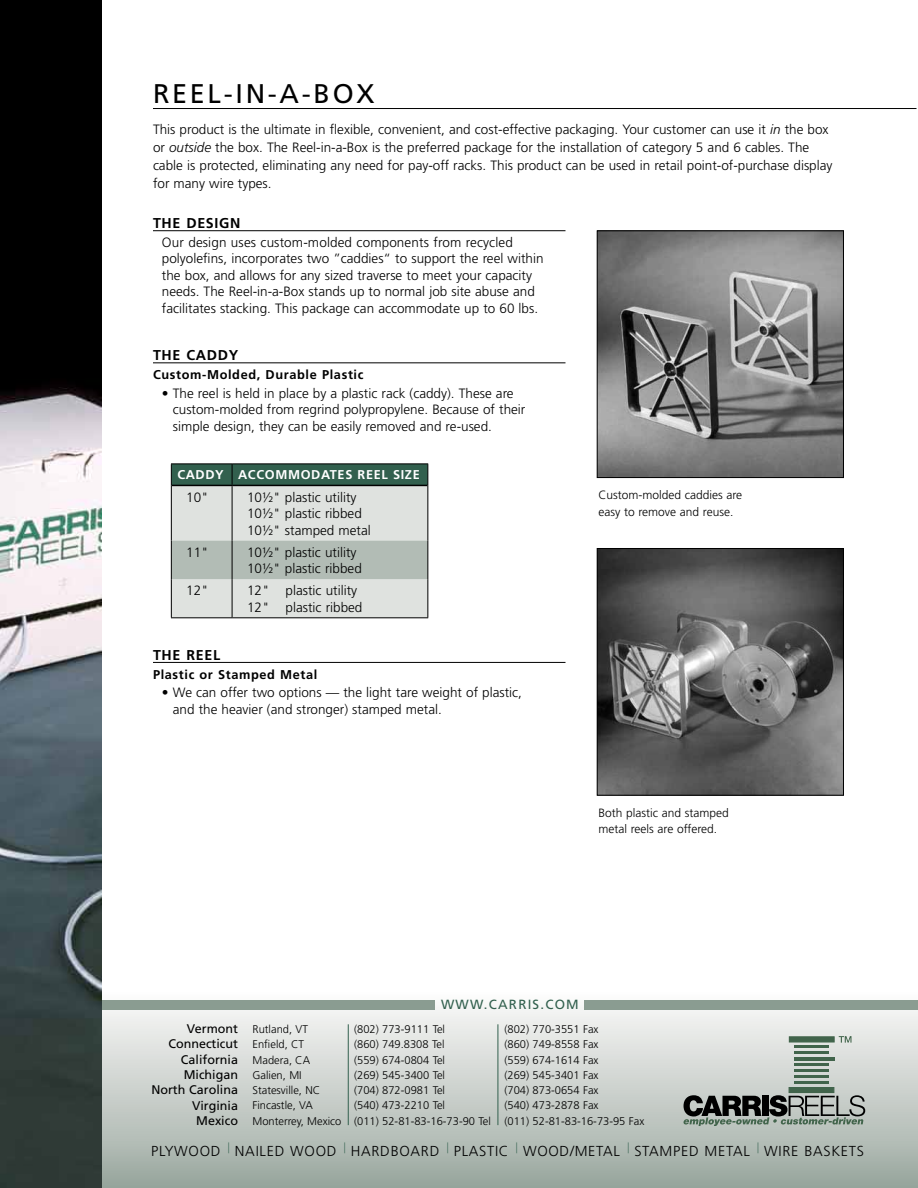
<style>
.page{position:relative;width:918px;height:1188px;background:#fff}
.page>*{position:absolute;margin:0;border:0;box-sizing:border-box;transform-origin:0 0}
.t1{font:27px "Frutiger";letter-spacing:.1em;color:#000}
.t2{font:300 14.4px "Frutiger";letter-spacing:.05em;color:#000}
.t3{font:700 14.25px "Frutiger";letter-spacing:.05em;color:#000}
.t4{font:300 13.5px/16.5px "Frutiger";color:#000}
.t5{font:13.35px "Frutiger";color:#32604e}
.t6{font:700 12.75px "Frutiger";letter-spacing:.05em;color:#000}
.t7{font:700 12.75px "Frutiger";letter-spacing:.05em;color:#fff}
.t8{font:12.6px/15.3px "Frutiger";color:#000;text-align:right}
.t9{font:300 12px/16.5px "Frutiger";color:#000}
.t10{font:300 11.1px/15.3px "Frutiger";color:#000}
.s1{font-style:italic}
</style>
<div class="page">
<div style="left:0;top:990px;width:918px;height:198px;background:linear-gradient(to bottom,#fefcfc,#9ba89f)"></div>
<svg style="left:683px;top:1095px;width:182px;height:31px;background:#727974"></svg>
<hr style="left:795px;top:1045px;width:34px;height:3px;background:#41644b">
<div style="left:789px;top:1087px;width:45px;height:6px;background:#41644b"></div>
<hr style="left:795px;top:1051px;width:34px;height:3px;background:#41644b">
<hr style="left:795px;top:1057px;width:40px;height:3px;background:#41644b">
<hr style="left:795px;top:1063px;width:34px;height:3px;background:#41644b">
<hr style="left:795px;top:1069px;width:34px;height:3px;background:#41644b">
<hr style="left:795px;top:1075px;width:34px;height:3px;background:#41644b">
<hr style="left:795px;top:1081px;width:34px;height:3px;background:#41644b">
<div style="left:789px;top:1036px;width:46px;height:7px;background:#41644b;border:1px solid #41644b"></div>
<svg style="left:839px;top:1036px;width:13px;height:7px"></svg>
<hr style="left:348px;top:1024px;width:1px;height:101px;background:#32604e">
<hr style="left:498px;top:1024px;width:1px;height:101px;background:#32604e">
<div style="left:585px;top:1000px;width:333px;height:9px;background:#8a9c91"></div>
<div style="left:102px;top:1000px;width:332px;height:9px;background:#8a9c91"></div>
<hr style="left:153px;top:108px;width:763px;height:1px;background:#000">
<img style="left:599px;top:233px;width:243px;height:243px">
<div style="left:597px;top:231px;width:247px;height:247px;border:1px solid #000"></div>
<img style="left:599px;top:550px;width:243px;height:243px">
<div style="left:597px;top:548px;width:247px;height:247px;border:1px solid #000"></div>
<hr style="left:153px;top:230px;width:413px;height:1px;background:#000">
<hr style="left:153px;top:362px;width:413px;height:1px;background:#000">
<hr style="left:153px;top:662px;width:413px;height:1px;background:#000">
<svg style="left:171px;top:464px;width:257px;height:153px;background:#bac5bf"></svg>
<hr style="left:171px;top:485px;width:1px;height:56px;background:#000">
<hr style="left:232px;top:486px;width:1px;height:55px;background:#000">
<hr style="left:427px;top:485px;width:1px;height:56px;background:#000">
<hr style="left:171px;top:541px;width:1px;height:38px;background:#000">
<hr style="left:232px;top:541px;width:1px;height:38px;background:#000">
<hr style="left:427px;top:541px;width:1px;height:38px;background:#000">
<hr style="left:171px;top:579px;width:1px;height:38px;background:#000">
<hr style="left:232px;top:579px;width:1px;height:38px;background:#000">
<hr style="left:427px;top:579px;width:1px;height:38px;background:#000">
<hr style="left:171px;top:617px;width:61px;height:1px;background:#000">
<hr style="left:232px;top:617px;width:196px;height:1px;background:#000">
<hr style="left:172px;top:485px;width:60px;height:1px;background:#000">
<hr style="left:232px;top:485px;width:195px;height:1px;background:#000">
<img style="left:0;top:0;width:102px;height:1188px">
<h1 class="t1" style="left:153px;top:78px;width:223px">REEL-IN-A-BOX</h1>
<p class="t4" style="left:153px;top:121px;width:681px;line-height:18px">This product is the ultimate in flexible, convenient, and cost-effective packaging. Your customer can use it <span class="s1">in</span> the box or <span class="s1">outside</span> the box. The Reel-in-a-Box is the preferred package for the installation of category 5 and 6 cables. The cable is protected, eliminating any need for pay-off racks. This product can be used in retail point-of-purchase display for many wire types.</p>
<p class="t3" style="left:153px;top:215px;width:89px">the design</p>
<p class="t4" style="left:162px;top:234px;width:383px">Our design uses custom-molded components from recycled polyolefins, incorporates two ”caddies“ to support the reel within the box, and allows for any sized traverse to meet your capacity needs. The Reel-in-a-Box stands up to normal job site abuse and facilitates stacking. This package can accommodate up to 60 lbs.</p>
<p class="t3" style="left:153px;top:347px;width:87px">The caddy</p>
<p class="t6" style="left:153px;top:367px;width:212px">Custom-Molded, Durable Plastic</p>
<p class="t4" style="left:173px;top:385px;width:354px;text-indent:-11px">• The reel is held in place by a plastic rack (caddy). These are custom-molded from regrind polypropylene. Because of their simple design, they can be easily removed and re-used.</p>
<p class="t7" style="left:177px;top:468px;width:11px">CADDY</p>
<p class="t7" style="left:238px;top:468px;width:10px">ACC</p>
<p class="t7" style="left:265px;top:468px;width:56px">OMMODATES</p>
<p class="t7" style="left:358px;top:468px;width:17px">REEL</p>
<p class="t7" style="left:393px;top:468px;width:26px">SIZE</p>
<p class="t4" style="left:186px;top:489px;width:24px">10"</p>
<p class="t4" style="left:247px;top:489px;width:125px">10½" plastic utility<br>10½" plastic ribbed<br>10½" stamped metal</p>
<p class="t4" style="left:186px;top:544px;width:24px">11"</p>
<p class="t4" style="left:247px;top:544px;width:116px">10½" plastic utility<br>10½" plastic ribbed</p>
<p class="t4" style="left:186px;top:583px;width:24px">12"</p>
<p class="t4" style="left:247px;top:583px;width:117px">12" plastic utility<br>12" plastic ribbed</p>
<p class="t3" style="left:153px;top:647px;width:69px">The Reel</p>
<p class="t6" style="left:153px;top:667px;width:166px">Plastic or Stamped Metal</p>
<p class="t4" style="left:173px;top:684px;width:351px;text-indent:-11px">• We can offer two options — the light tare weight of plastic, and the heavier (and stronger) stamped metal.</p>
<p class="t9" style="left:598px;top:487px;width:145px">Custom-molded caddies are easy to remove and reuse.</p>
<p class="t9" style="left:598px;top:805px;width:132px">Both plastic and stamped metal reels are offered.</p>
<p class="t5" style="left:441px;top:997px;width:67px">www.carri</p>
<p class="t5" style="left:533px;top:997px;width:48px">s.com</p>
<p class="t8" style="left:151px;top:1021px;width:88px">Vermont<br>Connecticut<br>California<br>M ichigan<br>North Carolina<br>Virginia<br>M exico</p>
<p class="t10" style="left:253px;top:1022px;width:57px">Rutland, VT</p>
<p class="t10" style="left:354px;top:1022px;width:93px">(802) 773-9111 Tel</p>
<p class="t10" style="left:504px;top:1022px;width:96px">(802) 770-3551 Fax</p>
<p class="t10" style="left:253px;top:1037px;width:53px">Enfield, CT</p>
<p class="t10" style="left:354px;top:1037px;width:92px">(860) 749.8308 Tel</p>
<p class="t10" style="left:504px;top:1037px;width:96px">(860) 749-8558 Fax</p>
<p class="t10" style="left:253px;top:1052px;width:59px">Madera, CA</p>
<p class="t10" style="left:354px;top:1052px;width:93px">(559) 674-0804 Tel</p>
<p class="t10" style="left:504px;top:1052px;width:96px">(559) 674-1614 Fax</p>
<p class="t10" style="left:253px;top:1068px;width:51px">Galien, MI</p>
<p class="t10" style="left:354px;top:1068px;width:93px">(269) 545-3400 Tel</p>
<p class="t10" style="left:504px;top:1068px;width:96px">(269) 545-3401 Fax</p>
<p class="t10" style="left:253px;top:1083px;width:69px">Statesville, NC</p>
<p class="t10" style="left:354px;top:1083px;width:93px">(704) 872-0981 Tel</p>
<p class="t10" style="left:504px;top:1083px;width:96px">(704) 873-0654 Fax</p>
<p class="t10" style="left:253px;top:1098px;width:62px">Fincastle, VA</p>
<p class="t10" style="left:354px;top:1098px;width:93px">(540) 473-2210 Tel</p>
<p class="t10" style="left:253px;top:1098px;width:393px;text-indent:252px">(540) 473-2878 Fax<br>Monterrey, Mexico (011) 52-81-83-16-73-90 Tel (011) 52-81-83-16-73-95 Fax</p>
<p class="t2" style="left:151px;top:1143px;width:714px">PLYWOOD <sup>|</sup> NAILED WOOD <sup>|</sup> HARDBOARD <sup>|</sup> PLASTIC <sup>|</sup> WOOD/METAL <sup>|</sup> STAMPED METAL <sup>|</sup> WIRE BASKETS</p>
</div>
